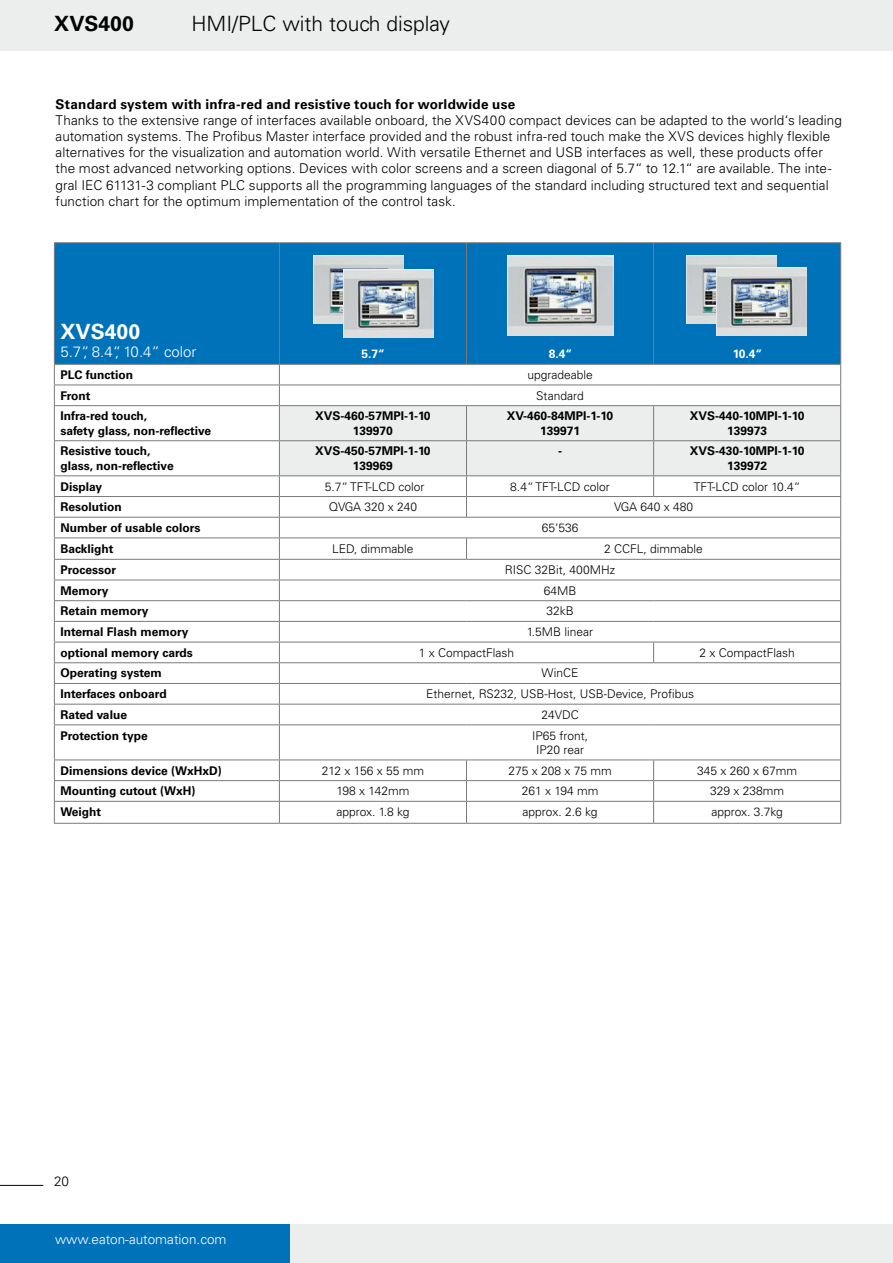
<style>
.page{position:relative;width:893px;height:1263px;background:#fff}
.page>*{position:absolute;margin:0;border:0;box-sizing:border-box;transform-origin:0 0}
.t1{font:300 21px "Univers LT Std";color:#000}
.t2{font:700 21px "Univers LT Std";color:#000}
.t3{font:700 21px "Univers LT Std";color:#fff}
.t4{font:300 15px "Univers LT Std";color:#fff}
.t5{font:300 13.5px/16.2px "Univers LT Std";letter-spacing:.005em;color:#000}
.t6{font:700 13.5px "Univers LT Std";letter-spacing:.02em;color:#000}
.t7{font:300 13.5px "Univers LT Std";color:#fff}
.t8{font:700 12px/14.4px "Univers LT Std";color:#000;text-align:center}
.t9{font:300 12px/14.4px "Univers LT Std";color:#000;text-align:center}
.t10{font:700 12px "Univers LT Std";color:#fff}
</style>
<div class="page">
<div style="left:289px;top:1225px;width:604px;height:38px;background:#eceded"></div>
<div style="left:0;top:1225px;width:289px;height:38px;background:#0072ba"></div>
<div style="left:0;top:0;width:893px;height:50px;background:#eceded"></div>
<hr style="left:0;top:1185px;width:43px;height:1px;background:#000">
<div style="left:55px;top:243px;width:785px;height:121px;background:#0072ba"></div>
<hr style="left:54px;top:242px;width:225px;height:1px;background:#797a7c">
<hr style="left:54px;top:243px;width:1px;height:121px;background:#797a7c">
<hr style="left:279px;top:242px;width:187px;height:1px;background:#797a7c">
<hr style="left:279px;top:243px;width:1px;height:121px;background:#797a7c">
<hr style="left:466px;top:242px;width:188px;height:1px;background:#797a7c">
<hr style="left:466px;top:243px;width:1px;height:121px;background:#797a7c">
<hr style="left:654px;top:242px;width:187px;height:1px;background:#797a7c">
<hr style="left:653px;top:243px;width:1px;height:121px;background:#797a7c">
<hr style="left:840px;top:243px;width:1px;height:121px;background:#797a7c">
<hr style="left:54px;top:364px;width:225px;height:1px;background:#797a7c">
<hr style="left:279px;top:364px;width:187px;height:1px;background:#797a7c">
<hr style="left:466px;top:364px;width:188px;height:1px;background:#797a7c">
<hr style="left:654px;top:364px;width:187px;height:1px;background:#797a7c">
<hr style="left:54px;top:385px;width:225px;height:1px;background:#797a7c">
<svg style="left:54px;top:365px;width:1px;height:40px"></svg>
<hr style="left:54px;top:405px;width:225px;height:1px;background:#797a7c">
<hr style="left:54px;top:406px;width:1px;height:34px;background:#797a7c">
<hr style="left:54px;top:440px;width:225px;height:1px;background:#797a7c">
<hr style="left:54px;top:441px;width:1px;height:34px;background:#797a7c">
<hr style="left:54px;top:475px;width:225px;height:1px;background:#797a7c">
<hr style="left:54px;top:496px;width:225px;height:1px;background:#797a7c">
<hr style="left:54px;top:517px;width:225px;height:1px;background:#797a7c">
<hr style="left:54px;top:537px;width:225px;height:1px;background:#797a7c">
<hr style="left:54px;top:559px;width:225px;height:1px;background:#797a7c">
<hr style="left:54px;top:580px;width:225px;height:1px;background:#797a7c">
<hr style="left:54px;top:600px;width:225px;height:1px;background:#797a7c">
<hr style="left:54px;top:621px;width:225px;height:1px;background:#797a7c">
<hr style="left:54px;top:642px;width:225px;height:1px;background:#797a7c">
<hr style="left:54px;top:662px;width:225px;height:1px;background:#797a7c">
<hr style="left:54px;top:683px;width:225px;height:1px;background:#797a7c">
<hr style="left:54px;top:704px;width:225px;height:1px;background:#797a7c">
<svg style="left:54px;top:476px;width:1px;height:248px"></svg>
<svg style="left:279px;top:365px;width:562px;height:359px"></svg>
<hr style="left:54px;top:724px;width:225px;height:1px;background:#797a7c">
<hr style="left:54px;top:725px;width:1px;height:34px;background:#797a7c">
<hr style="left:279px;top:724px;width:187px;height:1px;background:#797a7c">
<hr style="left:279px;top:725px;width:1px;height:34px;background:#797a7c">
<hr style="left:466px;top:724px;width:188px;height:1px;background:#797a7c">
<hr style="left:654px;top:724px;width:187px;height:1px;background:#797a7c">
<hr style="left:840px;top:725px;width:1px;height:34px;background:#797a7c">
<hr style="left:54px;top:759px;width:225px;height:1px;background:#797a7c">
<hr style="left:279px;top:759px;width:187px;height:1px;background:#797a7c">
<hr style="left:466px;top:759px;width:188px;height:1px;background:#797a7c">
<hr style="left:654px;top:759px;width:187px;height:1px;background:#797a7c">
<hr style="left:54px;top:780px;width:225px;height:1px;background:#797a7c">
<hr style="left:279px;top:780px;width:187px;height:1px;background:#797a7c">
<hr style="left:466px;top:780px;width:188px;height:1px;background:#797a7c">
<hr style="left:654px;top:780px;width:187px;height:1px;background:#797a7c">
<hr style="left:54px;top:801px;width:225px;height:1px;background:#797a7c">
<svg style="left:54px;top:760px;width:1px;height:63px"></svg>
<hr style="left:279px;top:801px;width:187px;height:1px;background:#797a7c">
<svg style="left:279px;top:760px;width:1px;height:63px"></svg>
<hr style="left:466px;top:801px;width:188px;height:1px;background:#797a7c">
<svg style="left:466px;top:760px;width:1px;height:63px"></svg>
<hr style="left:654px;top:801px;width:187px;height:1px;background:#797a7c">
<svg style="left:653px;top:760px;width:1px;height:63px"></svg>
<svg style="left:840px;top:760px;width:1px;height:63px"></svg>
<hr style="left:54px;top:823px;width:225px;height:1px;background:#797a7c">
<hr style="left:279px;top:823px;width:187px;height:1px;background:#797a7c">
<hr style="left:466px;top:823px;width:188px;height:1px;background:#797a7c">
<hr style="left:654px;top:823px;width:187px;height:1px;background:#797a7c">
<img style="left:507px;top:255px;width:106px;height:80px">
<img style="left:313px;top:256px;width:90px;height:68px">
<img style="left:344px;top:269px;width:90px;height:68px">
<img style="left:686px;top:255px;width:90px;height:68px">
<img style="left:717px;top:268px;width:90px;height:68px">
<h1 class="t2" style="left:54px;top:11px;width:81px">XVS400</h1>
<h1 class="t1" style="left:191px;top:11px;width:260px">HMI/PLC with touch display</h1>
<p class="t6" style="left:56px;top:96px;width:461px">Standard system with infra-red and resistive touch for worldwide use</p>
<p class="t5" style="left:56px;top:112px;width:788px">Thanks to the extensive range of interfaces available onboard, the XVS400 compact devices can be adapted to the world‘s leading automation systems. The Profibus Master interface provided and the robust infra-red touch make the XVS devices highly flexible alternatives for the visualization and automation world. With versatile Ethernet and USB interfaces as well, these products offer the most advanced networking options. Devices with color screens and a screen diagonal of 5.7“ to 12.1“ are available. The inte&shy;gral IEC 61131-3 compliant PLC supports all the programming languages of the standard including structured text and sequential function chart for the optimum implementation of the control task.</p>
<h1 class="t3" style="left:60px;top:319px;width:81px">XVS400</h1>
<p class="t4" style="left:60px;top:342px;width:138px">5.7“, 8.4“, 10.4“ color</p>
<p class="t10" style="left:362px;top:347px;width:25px">5.7“</p>
<p class="t10" style="left:549px;top:347px;width:25px">8.4“</p>
<p class="t10" style="left:733px;top:347px;width:31px">10.4“</p>
<p class="t8" style="left:60px;top:368px;width:74px">PLC function</p>
<p class="t9" style="left:527px;top:367px;width:67px">upgradeable</p>
<p class="t8" style="left:60px;top:388px;width:32px">Front</p>
<p class="t9" style="left:536px;top:388px;width:49px">Standard</p>
<p class="t8" style="left:60px;top:409px;width:152px;text-align:left">Infra-red touch,<br>safety glass, non-reflective</p>
<p class="t8" style="left:315px;top:409px;width:117px">XVS-460-57MPI-1-10<br>139970</p>
<p class="t8" style="left:507px;top:409px;width:108px">XV-460-84MPI-1-10<br>139971</p>
<p class="t8" style="left:690px;top:409px;width:116px">XVS-440-10MPI-1-10<br>139973</p>
<p class="t8" style="left:60px;top:444px;width:115px;text-align:left">Resistive touch, glass, non-reflective</p>
<p class="t8" style="left:315px;top:444px;width:117px">XVS-450-57MPI-1-10<br>139969</p>
<p class="t8" style="left:558px;top:444px;width:5px">-</p>
<p class="t8" style="left:690px;top:444px;width:116px">XVS-430-10MPI-1-10<br>139972</p>
<p class="t8" style="left:60px;top:479px;width:43px">Display</p>
<p class="t9" style="left:325px;top:479px;width:101px">5.7“ TFT-LCD color</p>
<p class="t9" style="left:510px;top:479px;width:101px">8.4“ TFT-LCD color</p>
<p class="t9" style="left:694px;top:479px;width:108px">TFT-LCD color 10.4“</p>
<p class="t8" style="left:60px;top:500px;width:63px">Resolution</p>
<p class="t9" style="left:329px;top:500px;width:90px">QVGA 320 x 240</p>
<p class="t9" style="left:614px;top:500px;width:81px">VGA 640 x 480</p>
<p class="t8" style="left:60px;top:521px;width:142px">Number of usable colors</p>
<p class="t9" style="left:542px;top:520px;width:38px">65‘536</p>
<p class="t8" style="left:60px;top:541px;width:55px">Backlight</p>
<p class="t9" style="left:332px;top:541px;width:83px">LED, dimmable</p>
<p class="t9" style="left:604px;top:541px;width:100px">2 CCFL, dimmable</p>
<p class="t8" style="left:60px;top:563px;width:57px">Processor</p>
<p class="t9" style="left:505px;top:562px;width:112px">RISC 32Bit, 400MHz</p>
<p class="t8" style="left:60px;top:583px;width:49px">Memory</p>
<p class="t9" style="left:544px;top:583px;width:34px">64MB</p>
<p class="t8" style="left:60px;top:604px;width:90px">Retain memory</p>
<p class="t9" style="left:546px;top:604px;width:29px">32kB</p>
<p class="t8" style="left:60px;top:625px;width:129px">Internal Flash memory</p>
<p class="t9" style="left:527px;top:625px;width:68px">1.5MB linear</p>
<p class="t8" style="left:60px;top:645px;width:134px">optional memory cards</p>
<p class="t9" style="left:419px;top:645px;width:97px">1 x CompactFlash</p>
<p class="t9" style="left:699px;top:645px;width:97px">2 x CompactFlash</p>
<p class="t8" style="left:60px;top:666px;width:103px">Operating system</p>
<p class="t9" style="left:542px;top:666px;width:38px">WinCE</p>
<p class="t8" style="left:60px;top:687px;width:108px">Interfaces onboard</p>
<p class="t9" style="left:426px;top:687px;width:270px">Ethernet, RS232, USB-Host, USB-Device, Profibus</p>
<p class="t8" style="left:60px;top:707px;width:68px">Rated value</p>
<p class="t9" style="left:541px;top:707px;width:39px">24VDC</p>
<p class="t8" style="left:60px;top:728px;width:89px">Protection type</p>
<p class="t9" style="left:532px;top:728px;width:58px">IP65 front,<br>IP20 rear</p>
<p class="t8" style="left:60px;top:763px;width:163px">Dimensions device (WxHxD)</p>
<p class="t9" style="left:322px;top:763px;width:104px">212 x 156 x 55 mm</p>
<p class="t9" style="left:508px;top:763px;width:105px">275 x 208 x 75 mm</p>
<p class="t9" style="left:697px;top:763px;width:102px">345 x 260 x 67mm</p>
<p class="t8" style="left:60px;top:784px;width:137px">Mounting cutout (WxH)</p>
<p class="t9" style="left:336px;top:784px;width:74px">198 x 142mm</p>
<p class="t9" style="left:522px;top:784px;width:78px">261 x 194 mm</p>
<p class="t9" style="left:710px;top:784px;width:76px">329 x 238mm</p>
<p class="t8" style="left:60px;top:805px;width:42px">Weight</p>
<p class="t9" style="left:336px;top:804px;width:75px">approx. 1.8 kg</p>
<p class="t9" style="left:523px;top:804px;width:76px">approx. 2.6 kg</p>
<p class="t9" style="left:711px;top:804px;width:73px">approx. 3.7kg</p>
<p class="t5" style="left:54px;top:1173px;width:17px">20</p>
<p class="t7" style="left:55px;top:1231px;width:173px">www.eaton-automation.com</p>
</div>
